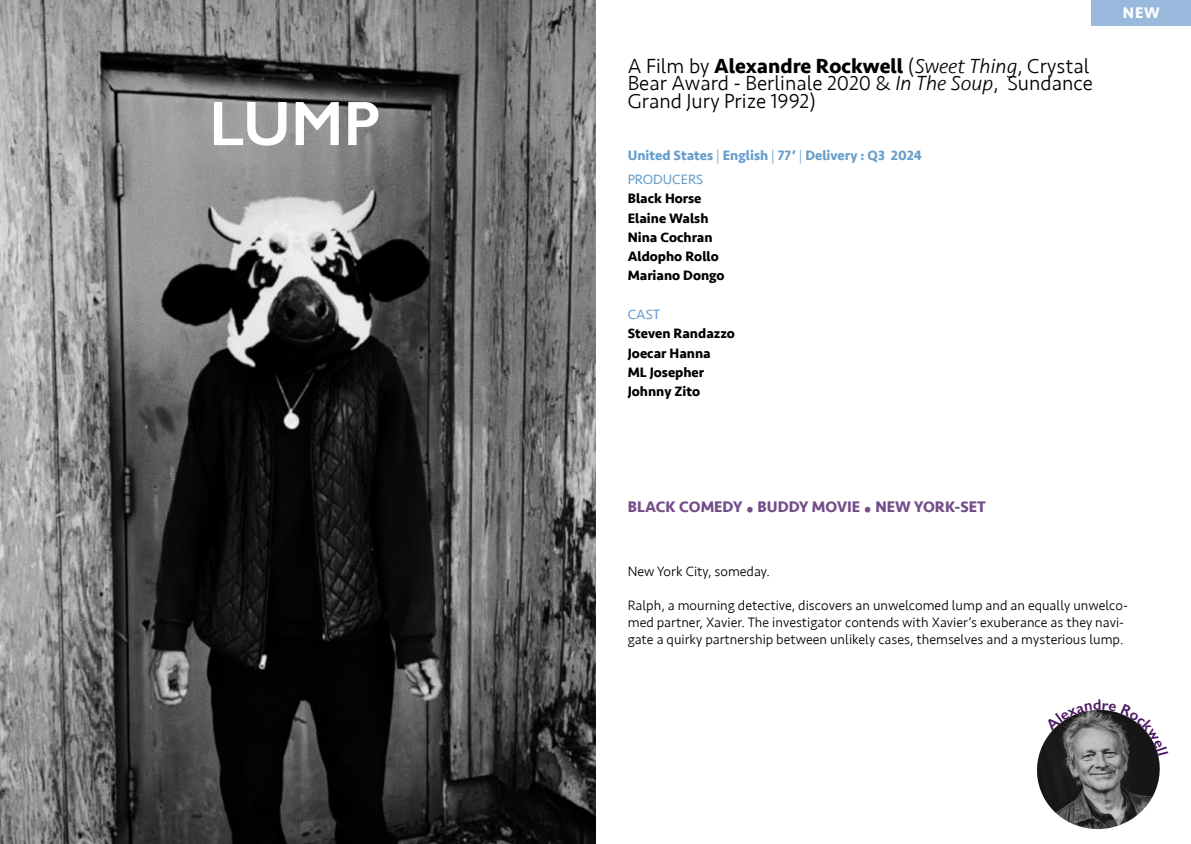
<style>
.page{position:relative;width:1191px;height:844px;background:#fff}
.page>*{position:absolute;margin:0;border:0;box-sizing:border-box;transform-origin:0 0}
.t1{font:600 63px "Gill Sans";color:#fff}
.REAL{font:300 21px/17.5px "Seravek";color:#000}
.REAL-2{font:700 15.75px "Seravek";color:#744d88}
.t2{font:700 15.75px "Seravek";color:#fff}
.t3{font:300 14px/16.8px "Seravek";color:#000}
.REAL-3{font:700 14px "Seravek";color:#000}
.INFOS{font:700 14px "Seravek";color:#669ecc}
.REAL-4{font:14px "Seravek";color:#669ecc}
.s1{font-weight:700}
.s2{font-style:italic}
.s3{font-weight:300}
.s4{font-size:29.75px}
</style>
<div class="page">
<img style="left:1037px;top:741px;width:123px;height:89px">
<img style="left:0;top:0;width:595px;height:843px">
<div style="left:1091px;top:0;width:100px;height:26px;background:#98b9dc"></div>
<svg style="left:1045px;top:710px;width:115px;height:45px"></svg>
<p class="t1" style="left:209px;top:86px;width:173px">LUMP</p>
<p class="REAL" style="left:628px;top:57px;width:467px">A Film by <span class="s1">Alexandre Rockwell</span> (<span class="s2">Sweet Thing</span>, Crystal<br>Bear Award - Berlinale 2020 &amp; <span class="s2">In The Soup</span>, Sundance<br>Grand Jury Prize 1992)</p>
<p class="INFOS" style="left:628px;top:144px;width:295px">United States <span class="s3">|</span> English <span class="s3">|</span> 77’ <span class="s3">|</span> Delivery : Q3 2024</p>
<p class="REAL-4" style="left:628px;top:168px;width:77px">PRODUCERS</p>
<p class="REAL-3" style="left:628px;top:187px;width:75px">Black Horse</p>
<p class="REAL-3" style="left:628px;top:207px;width:82px">Elaine Walsh</p>
<p class="REAL-3" style="left:628px;top:226px;width:86px">Nina Cochran</p>
<p class="REAL-3" style="left:628px;top:245px;width:93px">Aldopho Rollo</p>
<p class="REAL-3" style="left:628px;top:264px;width:98px">Mariano Dongo</p>
<p class="REAL-4" style="left:628px;top:303px;width:34px">CAST</p>
<p class="REAL-3" style="left:628px;top:322px;width:109px">Steven Randazzo</p>
<p class="REAL-3" style="left:628px;top:341px;width:84px">Joecar Hanna</p>
<p class="REAL-3" style="left:628px;top:361px;width:78px">ML Josepher</p>
<p class="REAL-3" style="left:628px;top:380px;width:74px">Johnny Zito</p>
<p class="t2" style="left:1122px;top:0;width:39px">NEW</p>
<p class="REAL-2" style="left:628px;top:493px;width:359px">BLACK COMEDY <span class="s4">.</span> BUDDY MOVIE <span class="s4">.</span> NEW YORK-SET</p>
<p class="t3" style="left:628px;top:563px;width:144px">New York City, someday.</p>
<p class="t3" style="left:628px;top:597px;width:502px">Ralph, a mourning detective, discovers an unwelcomed lump and an equally unwelco&shy;med partner, Xavier. The investigator contends with Xavier’s exuberance as they navi&shy;gate a quirky partnership between unlikely cases, themselves and a mysterious lump.</p>
</div>
